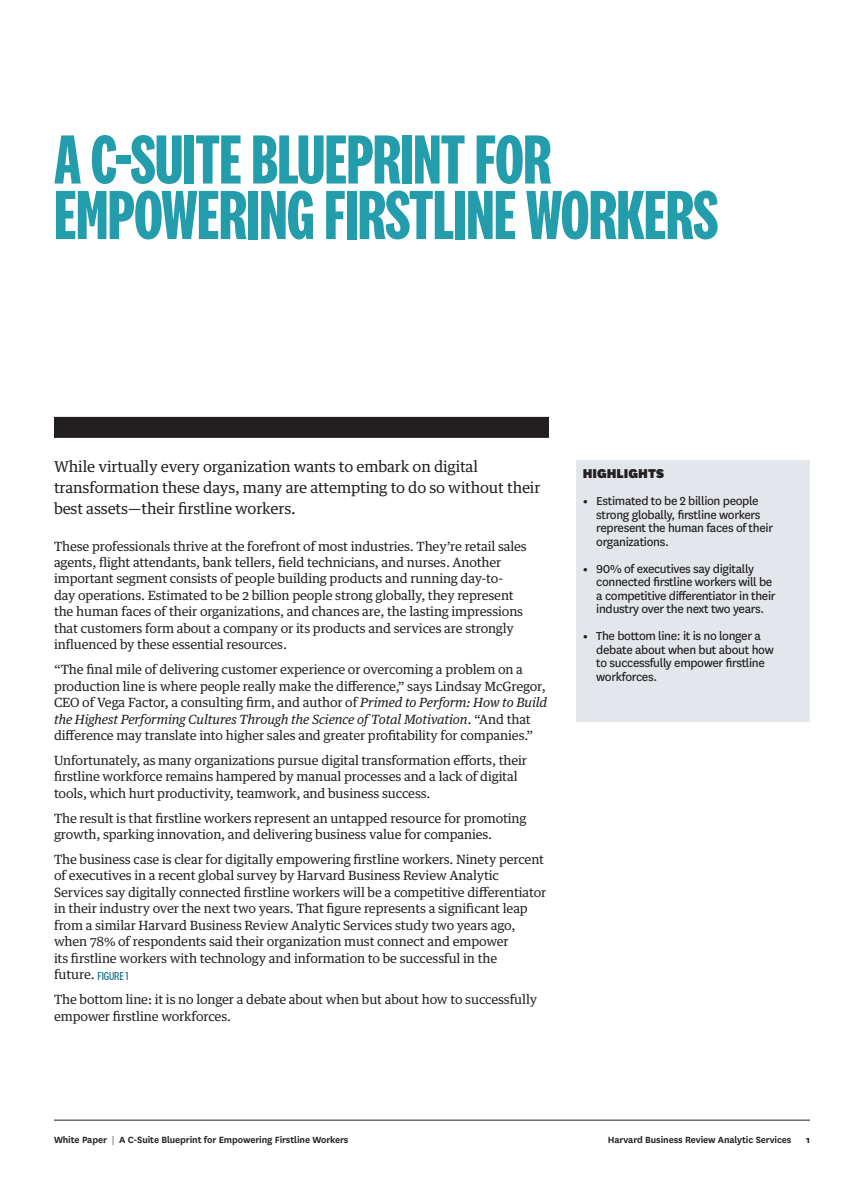
<style>
.page{position:relative;width:864px;height:1188px;background:#fff}
.page>*{position:absolute;margin:0;border:0;box-sizing:border-box;transform-origin:0 0}
.t1{font:700 72px/55.5px "National 2 Compressed";letter-spacing:-.01em;color:#239dab}
.t2{font:15px/21px "Guardian Text Egyp HBR";letter-spacing:-.01em;color:#231f20}
.t3{font:900 15px "National HBR";color:#231f20}
.t4{font:13.5px/13.5px "HBR Stationery";letter-spacing:-.025em;color:#231f20}
.t5{font:12.75px/16.5px "Guardian Text Egyp HBR";letter-spacing:-.01em;color:#231f20}
.t6{font:600 10.5px "National HBR";letter-spacing:-.01em;color:#231f20}
.t7{font:800 10.5px "National HBR";color:#231f20}
.s1{font-style:italic}
.s2{font-family:"National 2 Condensed";font-size:12px;color:#016584}
.s3{font-weight:300}
</style>
<div class="page">
<div style="left:54px;top:417px;width:495px;height:21px;background:#231f20"></div>
<hr style="left:54px;top:1120px;width:756px;height:1px;background:#231f20">
<div style="left:576px;top:460px;width:234px;height:261px;background:#e3e7eb"></div>
<h1 class="t1" style="left:54px;top:131px;width:666px">A C-SUITE BLUEPRINT FOR<br>EMPOWERING FIRSTLINE WORKERS</h1>
<p class="t2" style="left:54px;top:455px;width:488px">While virtually every organization wants to embark on digital transformation these days, many are attempting to do so without their best assets—their firstline workers.</p>
<p class="t5" style="left:54px;top:536px;width:474px">These professionals thrive at the forefront of most industries. They’re retail sales agents, flight attendants, bank tellers, field technicians, and nurses. Another important segment consists of people building products and running day-to&shy;day operations. Estimated to be 2 billion people strong globally, they represent the human faces of their organizations, and chances are, the lasting impressions that customers form about a company or its products and services are strongly influenced by these essential resources.</p>
<p class="t5" style="left:54px;top:660px;width:495px">“The final mile of delivering customer experience or overcoming a problem on a production line is where people really make the difference,” says Lindsay McGregor, CEO of Vega Factor, a consulting firm, and author of <span class="s1">Primed to Perform: How to Build the Highest Performing Cultures Through the Science of Total Motivation</span>. “And that difference may translate into higher sales and greater profitability for companies.”</p>
<p class="t5" style="left:54px;top:751px;width:475px">Unfortunately, as many organizations pursue digital transformation efforts, their firstline workforce remains hampered by manual processes and a lack of digital tools, which hurt productivity, teamwork, and business success.</p>
<p class="t5" style="left:54px;top:809px;width:474px">The result is that firstline workers represent an untapped resource for promoting growth, sparking innovation, and delivering business value for companies.</p>
<p class="t5" style="left:54px;top:850px;width:494px">The business case is clear for digitally empowering firstline workers. Ninety percent of executives in a recent global survey by Harvard Business Review Analytic Services say digitally connected firstline workers will be a competitive differentiator in their industry over the next two years. That figure represents a significant leap from a similar Harvard Business Review Analytic Services study two years ago, when 78% of respondents said their organization must connect and empower<br>its firstline workers with technology and information to be successful in the<br>future. <span class="s2">FIGURE 1</span></p>
<p class="t5" style="left:54px;top:990px;width:485px">The bottom line: it is no longer a debate about when but about how to successfully empower firstline workforces.</p>
<p class="t3" style="left:583px;top:463px;width:83px">HIGHLIGHTS</p>
<p class="t4" style="left:596px;top:493px;width:178px;text-indent:-14px">• Estimated to be 2 billion people strong globally, firstline workers represent the human faces of their organizations.</p>
<p class="t4" style="left:596px;top:561px;width:181px;text-indent:-14px">• 90% of executives say digitally connected firstline workers will be a competitive differentiator in their industry over the next two years.</p>
<p class="t4" style="left:596px;top:628px;width:179px;text-indent:-14px">• The bottom line: it is no longer a debate about when but about how to successfully empower firstline workforces.</p>
<p class="t6" style="left:54px;top:1132px;width:296px">White Paper <span class="s3">|</span> A C-Suite Blueprint for Empowering Firstline Workers</p>
<p class="t6" style="left:608px;top:1133px;width:185px">Harvard Business Review Analytic Services</p>
<p class="t7" style="left:806px;top:1133px;width:5px">1</p>
</div>
